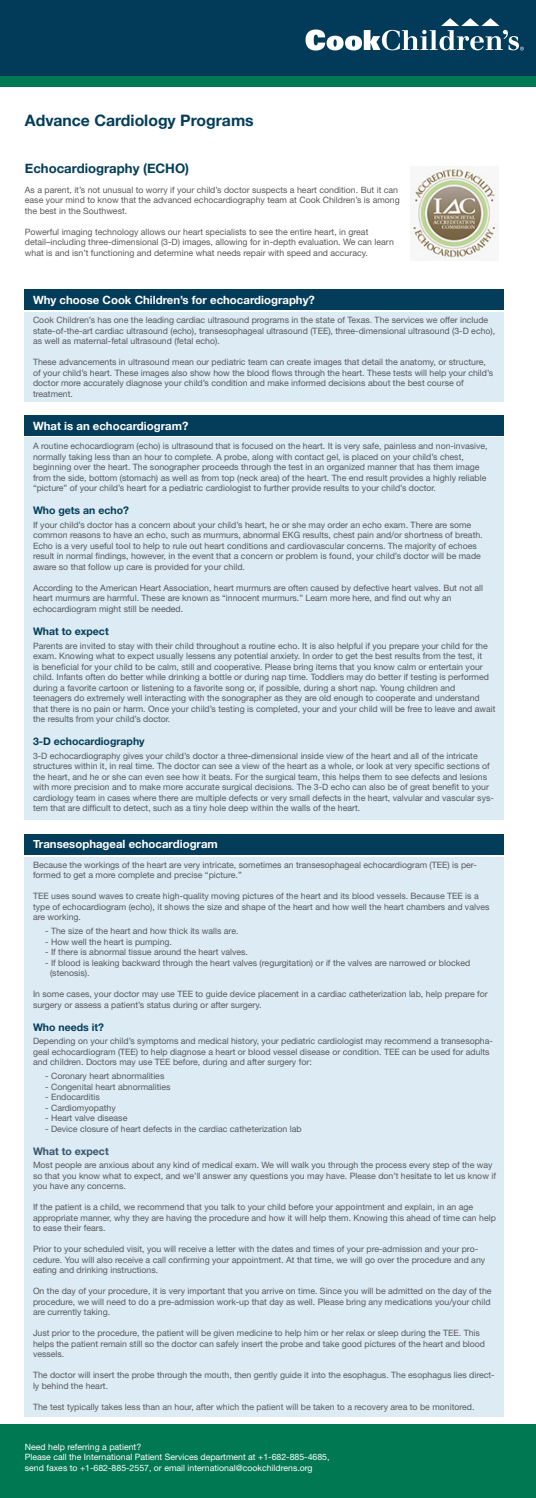
<style>
.page{position:relative;width:536px;height:1498px;background:#fff}
.page>*{position:absolute;margin:0;border:0;box-sizing:border-box;transform-origin:0 0}
.t1{font:700 15.75px "Helvetica Neue";color:#033d5a}
.t2{font:700 13.12px "Helvetica Neue";color:#033d5a}
.t3{font:700 11.38px "Helvetica Neue";color:#fff}
.t4{font:700 10.5px "Helvetica Neue LT Std";color:#033d5a}
.t5{font:700 10.5px "Helvetica Neue LT Std";color:#37556c}
.t6{font:8.75px/10.5px "Helvetica Neue LT Std";color:#58595b}
.t7{font:8.75px/10.5px "Helvetica Neue LT Std";color:#fff}
</style>
<div class="page">
<div style="left:0;top:0;width:536px;height:79px;background:#023b5a"></div>
<div style="left:0;top:76px;width:536px;height:11px;background:#007852"></div>
<div style="left:0;top:1425px;width:536px;height:73px;background:#007852"></div>
<svg style="left:305px;top:18px;width:218px;height:33px"></svg>
<div style="left:25px;top:312px;width:479px;height:90px;background:#dcebf4"></div>
<div style="left:25px;top:857px;width:479px;height:559px;background:#dcebf4"></div>
<div style="left:25px;top:289px;width:479px;height:21px;background:#033d5a"></div>
<div style="left:25px;top:834px;width:479px;height:21px;background:#033d5a"></div>
<div style="left:25px;top:438px;width:479px;height:382px;background:#dcebf4"></div>
<div style="left:25px;top:415px;width:479px;height:21px;background:#033d5a"></div>
<img style="left:410px;top:167px;width:86px;height:92px">
<p class="t1" style="left:25px;top:110px;width:230px">Advance Cardiology Programs</p>
<p class="t2" style="left:25px;top:161px;width:166px">Echocardiography (ECHO)</p>
<p class="t6" style="left:25px;top:184px;width:376px">As a parent, it’s not unusual to worry if your child’s doctor suspects a heart condition. But it can ease your mind to know that the advanced echocardiography team at Cook Children’s is among the best in the Southwest.</p>
<p class="t6" style="left:25px;top:226px;width:370px">Powerful imaging technology allows our heart specialists to see the entire heart, in great detail–including three-dimensional (3-D) images, allowing for in-depth evaluation. We can learn what is and isn’t functioning and determine what needs repair with speed and accuracy.</p>
<p class="t3" style="left:33px;top:293px;width:283px">Why choose Cook Children’s for echocardiography?</p>
<p class="t6" style="left:33px;top:315px;width:463px">Cook Children’s has one the leading cardiac ultrasound programs in the state of Texas. The services we offer include state-of-the-art cardiac ultrasound (echo), transesophageal ultrasound (TEE), three-dimensional ultrasound (3-D echo), as well as maternal-fetal ultrasound (fetal echo).</p>
<p class="t6" style="left:33px;top:357px;width:461px">These advancements in ultrasound mean our pediatric team can create images that detail the anatomy, or structure, of your child’s heart. These images also show how the blood flows through the heart. These tests will help your child’s doctor more accurately diagnose your child’s condition and make informed decisions about the best course of treatment.</p>
<p class="t3" style="left:33px;top:418px;width:157px">What is an echocardiogram?</p>
<p class="t6" style="left:33px;top:441px;width:456px">A routine echocardiogram (echo) is ultrasound that is focused on the heart. It is very safe, painless and non-invasive, normally taking less than an hour to complete. A probe, along with contact gel, is placed on your child’s chest, beginning over the heart. The sonographer proceeds through the test in an organized manner that has them image from the side, bottom (stomach) as well as from top (neck area) of the heart. The end result provides a highly reliable “picture” of your child’s heart for a pediatric cardiologist to further provide results to your child’s doctor.</p>
<p class="t4" style="left:33px;top:504px;width:97px">Who gets an echo?</p>
<p class="t6" style="left:33px;top:519px;width:451px">If your child’s doctor has a concern about your child’s heart, he or she may order an echo exam. There are some common reasons to have an echo, such as murmurs, abnormal EKG results, chest pain and/or shortness of breath.<br>Echo is a very useful tool to help to rule out heart conditions and cardiovascular concerns. The majority of echoes result in normal findings, however, in the event that a concern or problem is found, your child’s doctor will be made aware so that follow up care is provided for your child.</p>
<p class="t6" style="left:33px;top:582px;width:451px">According to the American Heart Association, heart murmurs are often caused by defective heart valves. But not all heart murmurs are harmful. These are known as “innocent murmurs.” Learn more here, and find out why an echocardiogram might still be needed.</p>
<p class="t4" style="left:33px;top:625px;width:77px">What to expect</p>
<p class="t6" style="left:33px;top:640px;width:464px">Parents are invited to stay with their child throughout a routine echo. It is also helpful if you prepare your child for the exam. Knowing what to expect usually lessens any potential anxiety. In order to get the best results from the test, it<br>is beneficial for your child to be calm, still and cooperative. Please bring items that you know calm or entertain your child. Infants often do better while drinking a bottle or during nap time. Toddlers may do better if testing is performed during a favorite cartoon or listening to a favorite song or, if possible, during a short nap. Young children and teenagers do extremely well interacting with the sonographer as they are old enough to cooperate and understand that there is no pain or harm. Once your child’s testing is completed, your and your child will be free to leave and await the results from your child’s doctor.</p>
<p class="t4" style="left:33px;top:735px;width:113px">3-D echocardiography</p>
<p class="t6" style="left:33px;top:750px;width:462px">3-D echocardiography gives your child’s doctor a three-dimensional inside view of the heart and all of the intricate structures within it, in real time. The doctor can see a view of the heart as a whole, or look at very specific sections of the heart, and he or she can even see how it beats. For the surgical team, this helps them to see defects and lesions with more precision and to make more accurate surgical decisions. The 3-D echo can also be of great benefit to your cardiology team in cases where there are multiple defects or very small defects in the heart, valvular and vascular sys&shy;tem that are difficult to detect, such as a tiny hole deep within the walls of the heart.</p>
<p class="t3" style="left:33px;top:837px;width:186px">Transesophageal echocardiogram</p>
<p class="t6" style="left:33px;top:859px;width:445px">Because the workings of the heart are very intricate, sometimes an transesophageal echocardiogram (TEE) is per&shy;formed to get a more complete and precise “picture.”</p>
<p class="t6" style="left:33px;top:891px;width:458px">TEE uses sound waves to create high-quality moving pictures of the heart and its blood vessels. Because TEE is a type of echocardiogram (echo), it shows the size and shape of the heart and how well the heart chambers and valves are working.</p>
<p class="t6" style="left:45px;top:926px;width:195px">- The size of the heart and how thick its walls are.</p>
<p class="t6" style="left:45px;top:936px;width:128px">- How well the heart is pumping.</p>
<p class="t6" style="left:45px;top:947px;width:204px">- If there is abnormal tissue around the heart valves.</p>
<p class="t6" style="left:50px;top:957px;width:421px;text-indent:-5px">- If blood is leaking backward through the heart valves (regurgitation) or if the valves are narrowed or blocked (stenosis).</p>
<p class="t6" style="left:33px;top:989px;width:456px">In some cases, your doctor may use TEE to guide device placement in a cardiac catheterization lab, help prepare for surgery or assess a patient’s status during or after surgery.</p>
<p class="t4" style="left:33px;top:1020px;width:72px">Who needs it?</p>
<p class="t6" style="left:33px;top:1036px;width:461px">Depending on your child’s symptoms and medical history, your pediatric cardiologist may recommend a transesopha&shy;geal echocardiogram (TEE) to help diagnose a heart or blood vessel disease or condition. TEE can be used for adults and children. Doctors may use TEE before, during and after surgery for:</p>
<p class="t6" style="left:45px;top:1071px;width:121px">- Coronary heart abnormalities</p>
<p class="t6" style="left:45px;top:1081px;width:127px">- Congenital heart abnormalities</p>
<p class="t6" style="left:45px;top:1092px;width:56px">- Endocarditis</p>
<p class="t6" style="left:45px;top:1102px;width:72px">- Cardiomyopathy</p>
<p class="t6" style="left:45px;top:1113px;width:84px">- Heart valve disease</p>
<p class="t6" style="left:45px;top:1123px;width:258px">- Device closure of heart defects in the cardiac catheterization lab</p>
<p class="t5" style="left:33px;top:1144px;width:77px">What to expect</p>
<p class="t6" style="left:33px;top:1160px;width:464px">Most people are anxious about any kind of medical exam. We will walk you through the process every step of the way so that you know what to expect, and we’ll answer any questions you may have. Please don’t hesitate to let us know if you have any concerns.</p>
<p class="t6" style="left:33px;top:1202px;width:464px">If the patient is a child, we recommend that you talk to your child before your appointment and explain, in an age appropriate manner, why they are having the procedure and how it will help them. Knowing this ahead of time can help to ease their fears.</p>
<p class="t6" style="left:33px;top:1244px;width:453px">Prior to your scheduled visit, you will receive a letter with the dates and times of your pre-admission and your pro&shy;cedure. You will also receive a call confirming your appointment. At that time, we will go over the procedure and any eating and drinking instructions.</p>
<p class="t6" style="left:33px;top:1286px;width:460px;text-align:justify">On the day of your procedure, it is very important that you arrive on time. Since you will be admitted on the day of the procedure, we will need to do a pre-admission work-up that day as well. Please bring any medications you/your child are currently taking.</p>
<p class="t6" style="left:33px;top:1328px;width:453px">Just prior to the procedure, the patient will be given medicine to help him or her relax or sleep during the TEE. This helps the patient remain still so the doctor can safely insert the probe and take good pictures of the heart and blood vessels.</p>
<p class="t6" style="left:33px;top:1370px;width:463px">The doctor will insert the probe through the mouth, then gently guide it into the esophagus. The esophagus lies direct&shy;ly behind the heart.</p>
<p class="t6" style="left:33px;top:1401px;width:443px">The test typically takes less than an hour, after which the patient will be taken to a recovery area to be monitored.</p>
<p class="t7" style="left:25px;top:1441px;width:118px">Need help referring a patient?</p>
<p class="t7" style="left:25px;top:1452px;width:306px">Please call the International Patient Services department at +1-682-885-4685, send faxes to +1-682-885-2557, or email international@cookchildrens.org</p>
</div>
